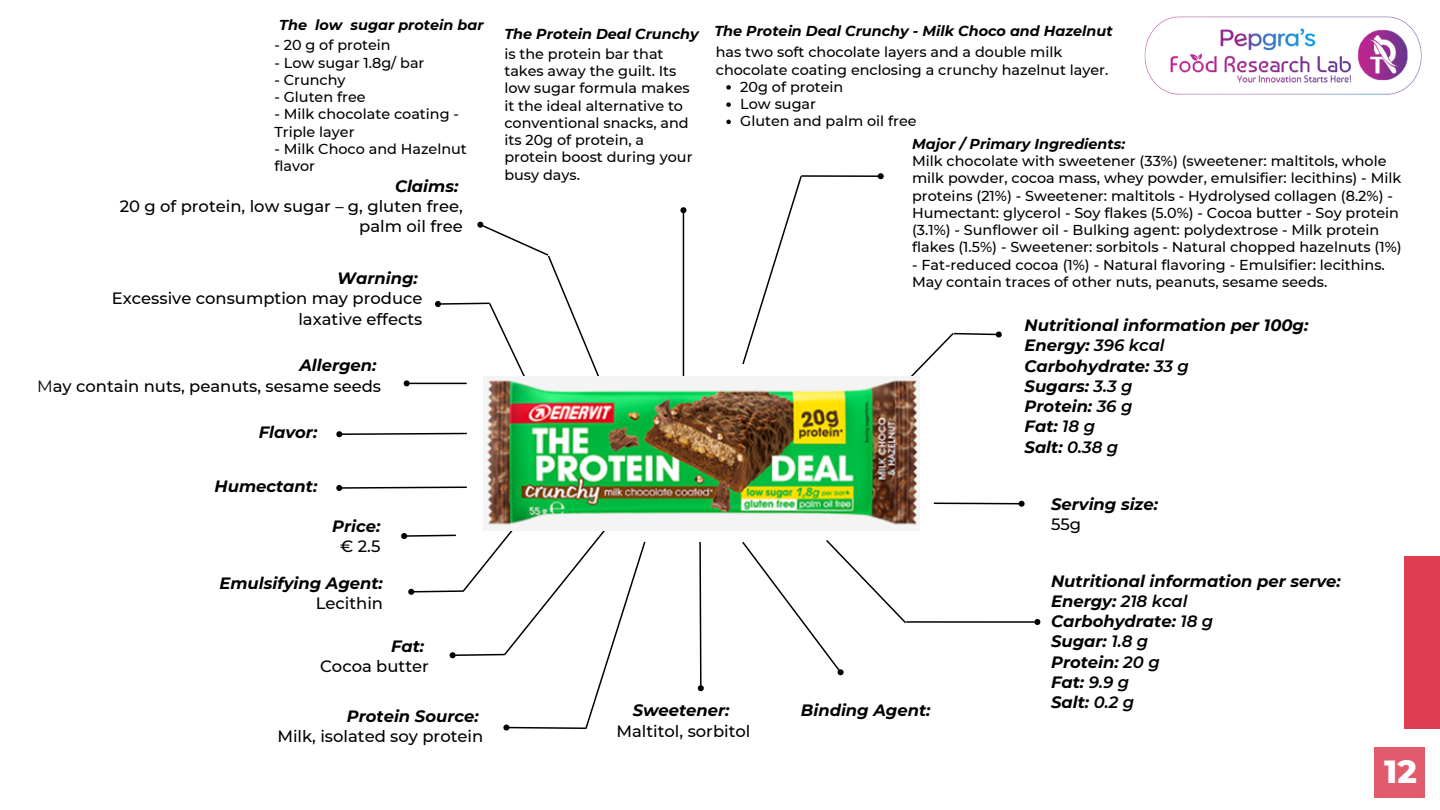
<style>
.page{position:relative;width:1440px;height:810px;background:#fff}
.page>*{position:absolute;margin:0;border:0;box-sizing:border-box;transform-origin:0 0}
.t1{font:800 32.7px "Montserrat";color:#fff}
.t2{font:italic 700 16.4px/20.2px "Montserrat";color:#000}
.t3{font:500 16.4px/20.2px "Montserrat";color:#000;text-align:right}
.t4{font:500 14.4px/17.2px "Montserrat";color:#000}
.t5{font:italic 700 14.4px "Montserrat";color:#000}
.s1{font-weight:700;font-style:italic}
.s2{font-weight:400}
.s3{font-weight:600}
</style>
<div class="page">
<div style="left:1404px;top:556px;width:36px;height:173px;background:#dd3e52"></div>
<img style="left:1144px;top:16px;width:278px;height:79px">
<div style="left:1375px;top:747px;width:50px;height:51px;background:#e25b6c"></div>
<hr style="left:683px;top:213px;width:1px;height:170px;background:#000">
<svg style="left:680px;top:207px;width:7px;height:7px"></svg>
<svg style="left:697px;top:542px;width:7px;height:150px"></svg>
<hr style="left:801px;top:175px;width:77px;height:2px;background:#000">
<svg style="left:877px;top:173px;width:7px;height:7px"></svg>
<svg style="left:933px;top:500px;width:92px;height:7px"></svg>
<hr style="left:906px;top:621px;width:129px;height:2px;background:#000">
<svg style="left:1033px;top:619px;width:8px;height:6px"></svg>
<svg style="left:742px;top:175px;width:61px;height:190px"></svg>
<svg style="left:904px;top:331px;width:98px;height:46px"></svg>
<svg style="left:336px;top:485px;width:310px;height:246px"></svg>
<svg style="left:336px;top:221px;width:293px;height:217px"></svg>
<svg style="left:742px;top:540px;width:166px;height:136px"></svg>
<img style="left:483px;top:377px;width:437px;height:154px">
<svg style="left:726px;top:85px;width:5px;height:5px"></svg>
<svg style="left:726px;top:102px;width:5px;height:5px"></svg>
<svg style="left:726px;top:120px;width:5px;height:4px"></svg>
<p class="t5" style="left:279px;top:16px;width:206px">The low sugar protein bar</p>
<p class="t4" style="left:274px;top:37px;width:118px">- 20 g of protein</p>
<p class="t4" style="left:274px;top:54px;width:152px">- Low sugar 1.8g/ bar</p>
<p class="t4" style="left:274px;top:71px;width:73px">- Crunchy</p>
<p class="t4" style="left:274px;top:88px;width:93px">- Gluten free</p>
<p class="t4" style="left:274px;top:106px;width:186px">- Milk chocolate coating -<br>Triple layer</p>
<p class="t4" style="left:274px;top:140px;width:194px">- Milk Choco and Hazelnut flavor</p>
<p class="t2" style="left:395px;top:176px;width:65px">Claims:</p>
<p class="t3" style="left:120px;top:196px;width:345px">20 g of protein, low sugar – g, gluten free, palm oil free</p>
<p class="t2" style="left:337px;top:268px;width:82px">Warning:</p>
<p class="t3" style="left:112px;top:288px;width:312px">Excessive consumption may produce laxative effects</p>
<p class="t3" style="left:37px;top:356px;width:345px"><span class="s1">Allergen:<br></span><span class="s2">M</span>ay contain nuts, peanuts, sesame seeds</p>
<p class="t2" style="left:259px;top:422px;width:60px">Flavor:</p>
<p class="t2" style="left:215px;top:476px;width:104px">Humectant:</p>
<p class="t2" style="left:332px;top:516px;width:50px">Price:</p>
<p class="t3" style="left:340px;top:536px;width:42px">€ 2.5</p>
<p class="t2" style="left:219px;top:573px;width:165px">Emulsifying Agent:</p>
<p class="t3" style="left:316px;top:593px;width:69px">Lecithin</p>
<p class="t2" style="left:391px;top:636px;width:35px">Fat:</p>
<p class="t3" style="left:320px;top:656px;width:110px">Cocoa butter</p>
<p class="t2" style="left:347px;top:706px;width:133px">Protein Source:</p>
<p class="t3" style="left:277px;top:726px;width:207px">Milk, isolated soy protein</p>
<p class="t5" style="left:504px;top:25px;width:196px">The Protein Deal Crunchy</p>
<p class="t4" style="left:504px;top:45px;width:190px">is the protein bar that takes away the guilt. Its low sugar formula makes it the ideal alternative to conventional snacks, and its 20g of protein, a protein boost during your busy days.</p>
<p class="t5" style="left:714px;top:22px;width:400px">The Protein Deal Crunchy - Milk Choco and Hazelnut</p>
<p class="t4" style="left:716px;top:44px;width:394px">has two soft chocolate layers and a double milk chocolate coating enclosing a crunchy hazelnut layer.</p>
<p class="t4" style="left:740px;top:78px;width:178px">20g of protein<br>Low sugar<br>Gluten and palm oil free</p>
<p class="t5" style="left:912px;top:135px;width:215px">Major / Primary Ingredients:</p>
<p class="t4" style="left:912px;top:152px;width:491px">Milk chocolate with sweetener (33%) (sweetener: maltitols, whole milk powder, cocoa mass, whey powder, emulsifier: lecithins) - Milk proteins (21%) - Sweetener: maltitols - Hydrolysed collagen (8.2%) - Humectant: glycerol - Soy flakes (5.0%) - Cocoa butter - Soy protein (3.1%) - Sunflower oil - Bulking agent: polydextrose - Milk protein flakes (1.5%) - Sweetener: sorbitols - Natural chopped hazelnuts (1%)</p>
<p class="t4" style="left:912px;top:256px;width:474px">- Fat-reduced cocoa (1%) - Natural flavoring - Emulsifier: lecithins.<br>May contain traces of other nuts, peanuts, sesame seeds.</p>
<p class="t2" style="left:1025px;top:315px;width:285px">Nutritional information per 100g:<br>Energy: <span class="s3">396 kcal<br></span>Carbohydrate: <span class="s3">33 g<br></span>Sugars: <span class="s3">3.3 g<br></span>Protein: <span class="s3">36 g<br></span>Fat: <span class="s3">18 g<br></span>Salt: <span class="s3">0.38 g</span></p>
<p class="t2" style="left:1051px;top:494px;width:109px">Serving size:</p>
<p class="t3" style="left:1051px;top:514px;width:32px">55g</p>
<p class="t2" style="left:633px;top:700px;width:98px">Sweetener:</p>
<p class="t3" style="left:616px;top:721px;width:136px">Maltitol, sorbitol</p>
<p class="t2" style="left:801px;top:700px;width:131px">Binding Agent:</p>
<p class="t2" style="left:1051px;top:571px;width:291px">Nutritional information per serve:<br>Energy: <span class="s3">218 kcal<br></span>Carbohydrate: <span class="s3">18 g<br></span>Sugar: <span class="s3">1.8 g<br></span>Protein: <span class="s3">20 g<br></span>Fat: <span class="s3">9.9 g<br></span>Salt: <span class="s3">0.2 g</span></p>
<h1 class="t1" style="left:1384px;top:751px;width:34px">12</h1>
</div>
